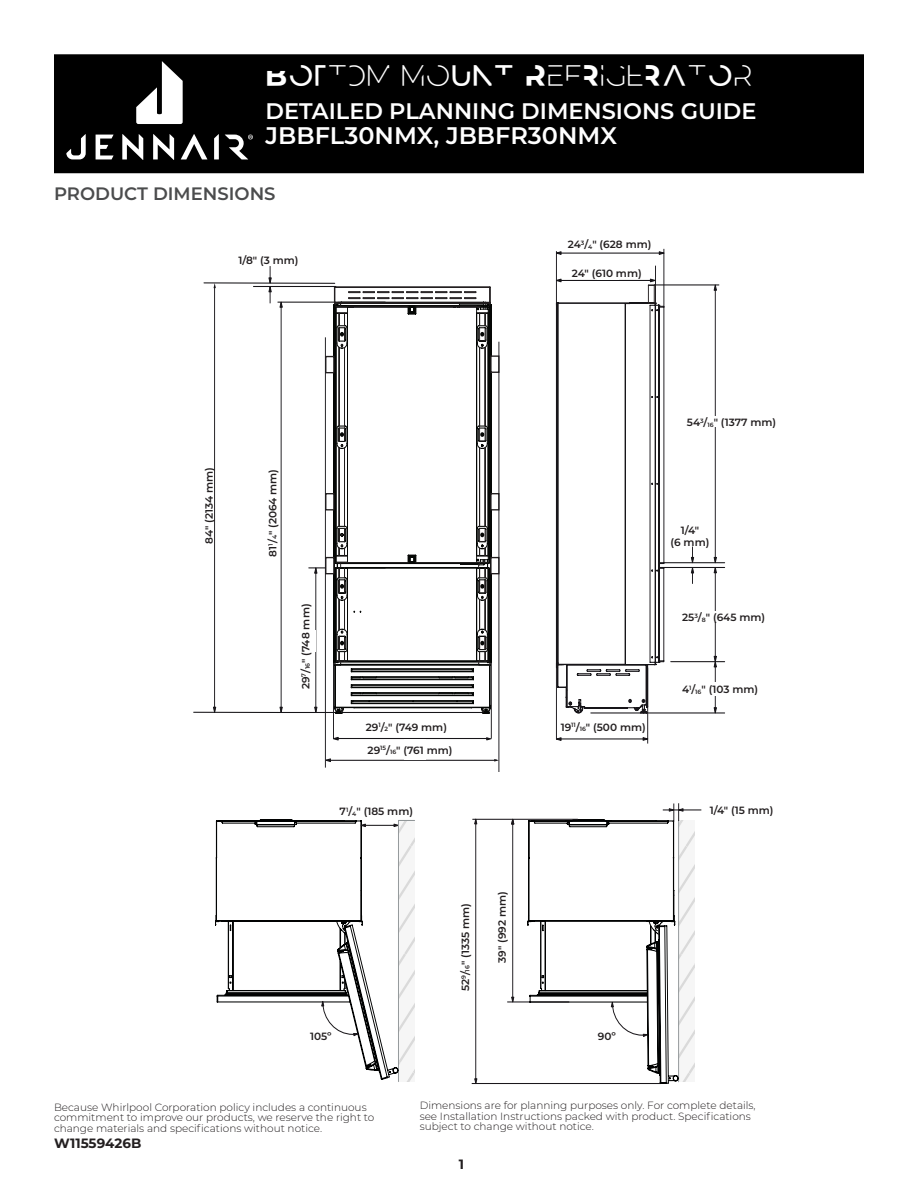
<style>
.page{position:relative;width:918px;height:1188px;background:#fff}
.page>*{position:absolute;margin:0;border:0;box-sizing:border-box;transform-origin:0 0}
.t1{font:36px "Jennair Defiant Sans";color:#fff}
.t2{font:600 24px "Montserrat";color:#fff}
.t3{font:23.1px/23.2px "Helvetica";color:#231f20;scale:.88 1}
.t4{font:600 22.5px "Montserrat";color:#fff}
.t5{font:600 18px "Montserrat";color:#4b4c4d}
.t6{font:700 13.5px "Montserrat";color:#231f20}
.t7{font:300 10.5px/10.5px "Montserrat";color:#231f20}
.t8{font:600 10.5px/23.1px "Montserrat";color:#231f20}
.s1{font-size:6.15px}
</style>
<div class="page">
<hr style="left:512px;top:819px;width:1px;height:183px;background:#1a171b">
<hr style="left:473px;top:819px;width:105px;height:1px;background:#1a171b">
<hr style="left:508px;top:1002px;width:61px;height:1px;background:#1a171b">
<hr style="left:472px;top:1083px;width:189px;height:1px;background:#1a171b">
<svg style="left:474px;top:818px;width:3px;height:6px"></svg>
<hr style="left:476px;top:819px;width:1px;height:260px;background:#1a171b">
<svg style="left:683px;top:831px;width:12px;height:251px;fill:#f6f6f6"></svg>
<svg style="left:215px;top:819px;width:200px;height:263px"></svg>
<hr style="left:663px;top:810px;width:38px;height:1px;background:#1a171b">
<svg style="left:527px;top:803px;width:156px;height:281px"></svg>
<div style="left:55px;top:55px;width:808px;height:117px;background:#000"></div>
<div style="left:54px;top:54px;width:810px;height:119px;border:2px solid #000"></div>
<svg style="left:96px;top:135px;width:18px;height:24px"></svg>
<svg style="left:153px;top:134px;width:21px;height:26px"></svg>
<svg style="left:181px;top:134px;width:26px;height:25px"></svg>
<svg style="left:214px;top:134px;width:5px;height:25px"></svg>
<svg style="left:122px;top:134px;width:21px;height:26px"></svg>
<svg style="left:66px;top:134px;width:20px;height:25px"></svg>
<svg style="left:136px;top:61px;width:47px;height:63px"></svg>
<svg style="left:225px;top:135px;width:28px;height:24px"></svg>
<svg style="left:656px;top:302px;width:8px;height:411px"></svg>
<svg style="left:659px;top:251px;width:5px;height:4px"></svg>
<svg style="left:643px;top:737px;width:6px;height:4px"></svg>
<hr style="left:591px;top:713px;width:134px;height:1px;background:#171519">
<svg style="left:714px;top:707px;width:3px;height:7px"></svg>
<svg style="left:714px;top:656px;width:3px;height:11px"></svg>
<svg style="left:714px;top:557px;width:3px;height:16px"></svg>
<hr style="left:654px;top:285px;width:65px;height:1px;background:#171519">
<hr style="left:556px;top:739px;width:92px;height:1px;background:#171519">
<hr style="left:556px;top:253px;width:108px;height:1px;background:#171519">
<svg style="left:714px;top:284px;width:3px;height:7px"></svg>
<hr style="left:715px;top:567px;width:1px;height:146px;background:#171519">
<svg style="left:691px;top:547px;width:3px;height:37px"></svg>
<hr style="left:664px;top:562px;width:61px;height:1px;background:#171519">
<hr style="left:664px;top:567px;width:61px;height:1px;background:#171519">
<hr style="left:671px;top:661px;width:54px;height:1px;background:#171519">
<hr style="left:715px;top:289px;width:1px;height:274px;background:#171519">
<hr style="left:556px;top:251px;width:1px;height:54px;background:#171519">
<hr style="left:556px;top:663px;width:1px;height:76px;background:#171519">
<hr style="left:647px;top:668px;width:1px;height:76px;background:#171519">
<hr style="left:664px;top:249px;width:1px;height:57px;background:#171519">
<hr style="left:316px;top:568px;width:1px;height:144px;background:#171519">
<svg style="left:314px;top:567px;width:3px;height:6px"></svg>
<hr style="left:278px;top:302px;width:107px;height:1px;background:#171519">
<hr style="left:309px;top:568px;width:76px;height:1px;background:#171519">
<hr style="left:278px;top:712px;width:211px;height:1px;background:#171519">
<svg style="left:280px;top:301px;width:3px;height:7px"></svg>
<hr style="left:281px;top:302px;width:1px;height:410px;background:#171519">
<svg style="left:335px;top:307px;width:155px;height:406px"></svg>
<hr style="left:491px;top:663px;width:1px;height:75px;background:#171519">
<hr style="left:333px;top:663px;width:1px;height:76px;background:#171519">
<hr style="left:333px;top:738px;width:156px;height:1px;background:#171519">
<hr style="left:330px;top:760px;width:167px;height:1px;background:#171519">
<svg style="left:326px;top:759px;width:5px;height:3px"></svg>
<hr style="left:655px;top:266px;width:1px;height:41px;background:#171519">
<svg style="left:333px;top:287px;width:158px;height:20px"></svg>
<svg style="left:556px;top:279px;width:100px;height:435px"></svg>
<hr style="left:204px;top:283px;width:131px;height:1px;background:#171519">
<hr style="left:214px;top:286px;width:1px;height:426px;background:#171519">
<hr style="left:194px;top:712px;width:84px;height:1px;background:#171519">
<div style="left:325px;top:356px;width:9px;height:17px;border:1px solid #231f20"></div>
<div style="left:325px;top:493px;width:9px;height:17px;border:1px solid #231f20"></div>
<div style="left:326px;top:558px;width:8px;height:16px;background:#fff"></div>
<div style="left:325px;top:557px;width:9px;height:17px;border:1px solid #231f20"></div>
<div style="left:490px;top:493px;width:10px;height:17px;border:1px solid #231f20"></div>
<div style="left:490px;top:557px;width:10px;height:17px;border:1px solid #231f20"></div>
<div style="left:490px;top:355px;width:10px;height:18px;border:1px solid #231f20"></div>
<hr style="left:499px;top:342px;width:1px;height:430px;background:#171519">
<hr style="left:325px;top:337px;width:1px;height:431px;background:#171519">
<hr style="left:253px;top:286px;width:83px;height:1px;background:#171519">
<svg style="left:269px;top:266px;width:3px;height:37px"></svg>
<div style="left:682px;top:683px;width:92px;height:13px;background:#fff"></div>
<div style="left:682px;top:611px;width:92px;height:11px;background:#fff"></div>
<div style="left:678px;top:416px;width:108px;height:10px;background:#fff"></div>
<h1 class="t1" style="left:266px;top:57px;width:489px">BOTTOM MOUNT REFRIGERATOR</h1>
<h3 class="t4" style="left:266px;top:99px;width:493px">DETAILED PLANNING DIMENSIONS GUIDE</h3>
<h2 class="t2" style="left:266px;top:123px;width:353px">JBBFL30NMX, JBBFR30NMX</h2>
<h3 class="t5" style="left:54px;top:184px;width:223px">PRODUCT DIMENSIONS</h3>
<h3 class="t3" style="left:266px;top:244px;width:17px">K</h3>
<p class="t8" style="left:238px;top:248px;width:62px">1/8" (3 mm)</p>
<p class="t8" style="left:568px;top:233px;width:85px">24<sup>3</sup>/<span class="s1">4</span>" (628 mm)</p>
<p class="t8" style="left:572px;top:262px;width:71px">24" (610 mm)</p>
<h3 class="t3" style="left:603px;top:261px;width:13px">J</h3>
<p class="t8" style="left:198px;top:544px;width:78px;rotate:-90deg">84" (2134 mm)</p>
<p class="t8" style="left:261px;top:557px;width:89px;rotate:-90deg">81<sup>1</sup>/<span class="s1">4</span>" (2064 mm)</p>
<h3 class="t3" style="left:197px;top:500px;width:17px">A</h3>
<h3 class="t3" style="left:262px;top:500px;width:17px">B</h3>
<p class="t8" style="left:294px;top:689px;width:87px;rotate:-90deg">29<sup>7</sup>/<span class="s1">16</span>" (748 mm)</p>
<h3 class="t3" style="left:302px;top:634px;width:18px">C</h3>
<h3 class="t3" style="left:406px;top:717px;width:18px">D<br>L</h3>
<h3 class="t3" style="left:601px;top:717px;width:17px">E</h3>
<p class="t8" style="left:366px;top:715px;width:88px">29<sup>1</sup>/<span class="s1">2</span>" (749 mm)<br>29<sup>15</sup>/<span class="s1">16</span>" (761 mm)</p>
<p class="t8" style="left:561px;top:715px;width:87px">19<sup>11</sup>/<span class="s1">16</span>" (500 mm)</p>
<p class="t8" style="left:340px;top:800px;width:75px">7<sup>1</sup>/<span class="s1">4</span>" (185 mm)</p>
<p class="t8" style="left:687px;top:411px;width:91px">54<sup>3</sup>/<span class="s1">16</span>" (1377 mm)</p>
<p class="t8" style="left:671px;top:524px;width:40px;line-height:12px;text-align:center">1/4"<br>(6 mm)</p>
<h3 class="t3" style="left:670px;top:541px;width:18px">H</h3>
<h3 class="t3" style="left:723px;top:607px;width:20px">G</h3>
<p class="t8" style="left:682px;top:606px;width:84px">25<sup>3</sup>/<span class="s1">8</span>" (645 mm)</p>
<h3 class="t3" style="left:724px;top:679px;width:16px">F</h3>
<p class="t8" style="left:682px;top:678px;width:77px">4<sup>1</sup>/<span class="s1">16</span>" (103 mm)</p>
<p class="t8" style="left:710px;top:799px;width:65px">1/4" (15 mm)</p>
<p class="t8" style="left:454px;top:991px;width:89px;rotate:-90deg">52<sup>9</sup>/<span class="s1">16</span>" (1335 mm)</p>
<p class="t8" style="left:491px;top:963px;width:73px;rotate:-90deg">39" (992 mm)</p>
<p class="t8" style="left:310px;top:1025px;width:23px">105º</p>
<p class="t8" style="left:598px;top:1025px;width:20px">90º</p>
<p class="t7" style="left:54px;top:1103px;width:322px">Because Whirlpool Corporation policy includes a continuous commitment to improve our products, we reserve the right to change materials and specifications without notice.</p>
<p class="t7" style="left:420px;top:1101px;width:338px">Dimensions are for planning purposes only. For complete details, see Installation Instructions packed with product. Specifications subject to change without notice.</p>
<p class="t6" style="left:54px;top:1136px;width:89px">W11559426B</p>
<p class="t6" style="left:459px;top:1156px;width:7px">1</p>
</div>
